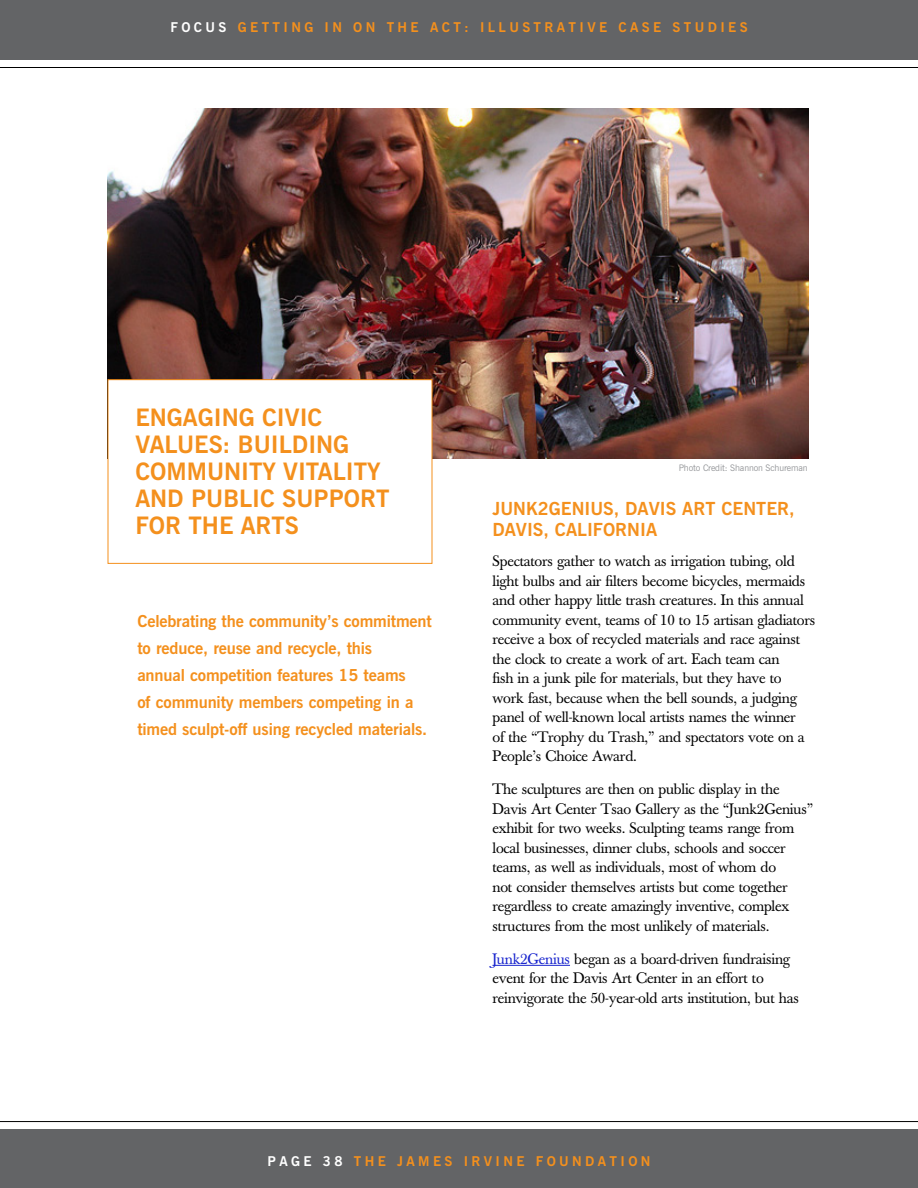
<style>
.page{position:relative;width:918px;height:1188px;background:#fff}
.page>*{position:absolute;margin:0;border:0;box-sizing:border-box;transform-origin:0 0}
.t1{font:700 24px/27px "News Gothic BT";color:#f4901d}
.t2{font:700 18px/21px "News Gothic BT";color:#f4901d}
.t3{font:700 16.5px/27px "News Gothic BT";letter-spacing:-.01em;color:#f4901d}
.t4{font:15px/19.5px "Baskerville";letter-spacing:-.015em;color:#000}
.t5{font:700 13.5px "News Gothic BT";letter-spacing:.25em;color:#f4901d}
.t6{font:9px "News Gothic BT";letter-spacing:-.015em;color:#939598}
.s1{color:#fff}
.s2{color:#1723cd}
</style>
<div class="page">
<hr style="left:0;top:67px;width:918px;height:1px;background:#000">
<div style="left:0;top:0;width:918px;height:59px;background:#636466"></div>
<div style="left:0;top:1130px;width:918px;height:58px;background:#636466"></div>
<hr style="left:0;top:1121px;width:918px;height:1px;background:#000">
<img style="left:108px;top:108px;width:701px;height:350px">
<div style="left:108px;top:380px;width:324px;height:183px;background:#fff"></div>
<div style="left:108px;top:379px;width:324px;height:185px;border:1px solid #f4901d"></div>
<hr style="left:492px;top:965px;width:78px;height:1px;background:#1723cd">
<p class="t5" style="left:170px;top:19px;width:319px"><span class="s1">focus</span> Getting I n On the Act: Ill</p>
<p class="t5" style="left:509px;top:19px;width:240px">ustrative Case Studies</p>
<h1 class="t1" style="left:135px;top:404px;width:256px">Engaging Civic<br>Values: Building<br>Community Vitality and Public Support for the Arts</h1>
<p class="t3" style="left:137px;top:607px;width:296px">Celebrating the community’s commitment to reduce, reuse and recycle, this<br>annual competition features 15 teams<br>of community members competing in a timed sculpt-off using recycled materials.</p>
<p class="t6" style="left:679px;top:462px;width:130px">Photo Credit: Shannon Schureman</p>
<p class="t2" style="left:492px;top:498px;width:304px">Junk2Genius, Davis Art Center,<br>Davis, California</p>
<p class="t4" style="left:492px;top:552px;width:325px">Spectators gather to watch as irrigation tubing, old light bulbs and air filters become bicycles, mermaids and other happy little trash creatures. In this annual community event, teams of 10 to 15 artisan gladiators receive a box of recycled materials and race against the clock to create a work of art. Each team can<br>fish in a junk pile for materials, but they have to work fast, because when the bell sounds, a judging panel of well-known local artists names the winner<br>of the “Trophy du Trash,” and spectators vote on a People’s Choice Award.</p>
<p class="t4" style="left:492px;top:780px;width:322px">The sculptures are then on public display in the Davis Art Center Tsao Gallery as the “Junk2Genius” exhibit for two weeks. Sculpting teams range from local businesses, dinner clubs, schools and soccer teams, as well as individuals, most of whom do<br>not consider themselves artists but come together regardless to create amazingly inventive, complex structures from the most unlikely of materials.</p>
<p class="t4" style="left:492px;top:949px;width:308px"><span class="s2">Junk2Genius</span> began as a board-driven fundraising event for the Davis Art Center in an effort to reinvigorate the 50-year-old arts institution, but has</p>
<p class="t5" style="left:267px;top:1153px;width:385px"><span class="s1">page 38</span> the james irvine foundation</p>
</div>
